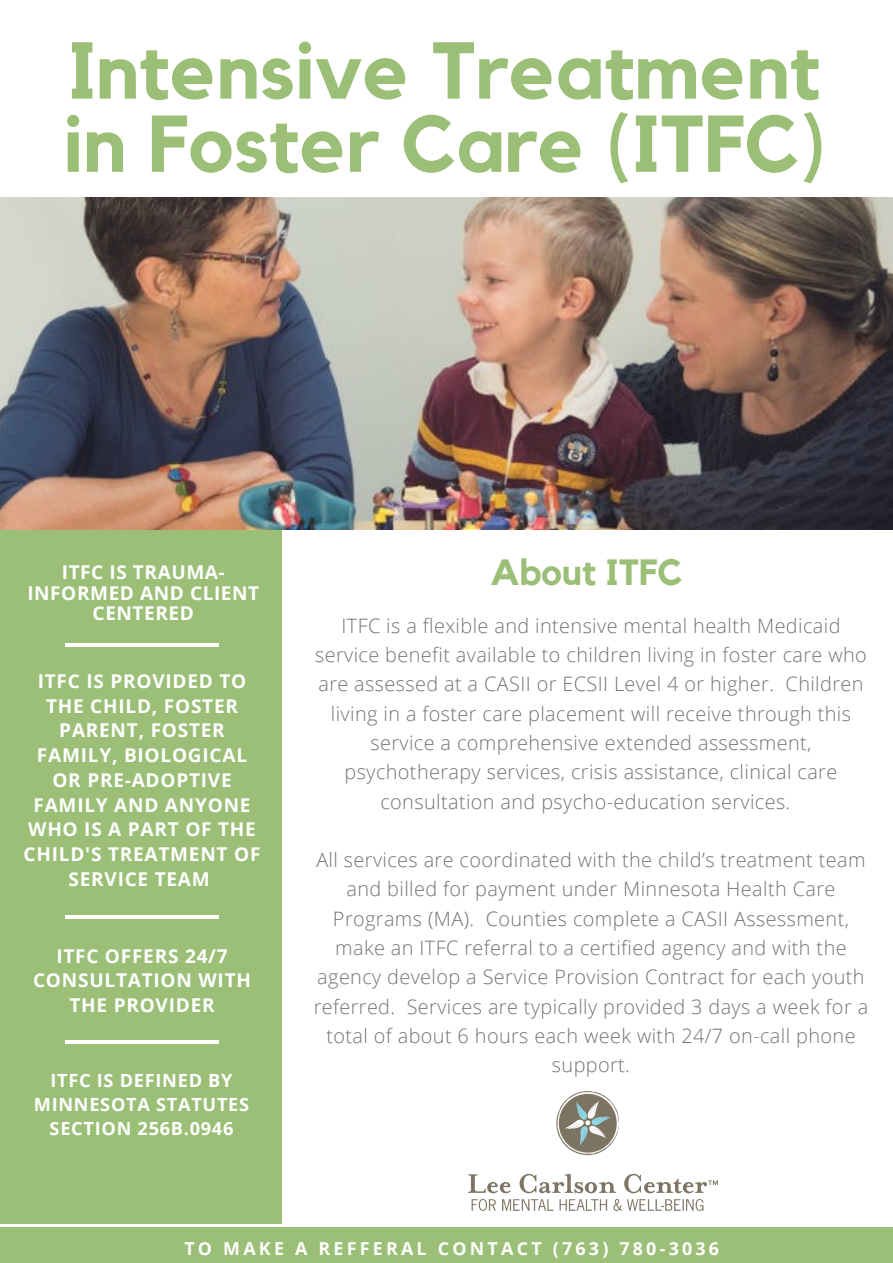
<style>
.page{position:relative;width:893px;height:1263px;background:#fff}
.page>*{position:absolute;margin:0;border:0;box-sizing:border-box;transform-origin:0 0}
.t1{font:700 79.5px/73.2px "Kollektif";color:#9bbf77}
.t2{font:700 36.45px "Kollektif";color:#9bbf77}
.t3{font:300 19.8px/29.2px "Open Sans";letter-spacing:.02em;color:#737373;text-align:center}
.t4{font:700 19.05px/24.8px "Open Sans";letter-spacing:.04em;color:#fff;text-align:center}
.t5{font:700 18.15px/23.7px "Open Sans";letter-spacing:.04em;color:#fff;text-align:center}
.t6{font:700 17.85px "Open Sans";letter-spacing:.18em;color:#fff}
</style>
<div class="page">
<div style="left:0;top:525px;width:281px;height:699px;background:#9bbf77"></div>
<div style="left:0;top:1227px;width:893px;height:36px;background:#9bbf77"></div>
<hr style="left:66px;top:643px;width:153px;height:3px;background:#fff">
<img style="left:0;top:197px;width:893px;height:332px">
<hr style="left:66px;top:915px;width:153px;height:4px;background:#fff">
<hr style="left:66px;top:1040px;width:153px;height:4px;background:#fff">
<img style="left:468px;top:1091px;width:249px;height:119px">
<h1 class="t1" style="left:63px;top:37px;width:763px">Intensive Treatment in Foster Care (ITFC)</h1>
<p class="t4" style="left:27px;top:562px;width:233px;line-height:20.2px">ITFC IS TRAUMA-<br>INFORMED AND CLIENT<br>CENTERED</p>
<p class="t4" style="left:24px;top:668px;width:238px">ITFC IS PROVIDED TO<br>THE CHILD, FOSTER<br>PARENT, FOSTER<br>FAMILY, BIOLOGICAL<br>OR PRE-ADOPTIVE<br>FAMILY AND ANYONE<br>WHO IS A PART OF THE<br>CHILD'S TREATMENT OF<br>SERVICE TEAM</p>
<p class="t4" style="left:33px;top:943px;width:219px">ITFC OFFERS 24/7<br>CONSULTATION WITH<br>THE PROVIDER</p>
<p class="t5" style="left:34px;top:1068px;width:217px">ITFC IS DEFINED BY<br>MINNESOTA STATUTES<br>SECTION 256B.0946</p>
<h2 class="t2" style="left:491px;top:555px;width:194px">About ITFC</h2>
<p class="t3" style="left:315px;top:611px;width:553px">ITFC is a flexible and intensive mental health Medicaid service benefit available to children living in foster care who are assessed at a CASII or ECSII Level 4 or higher. Children living in a foster care placement will receive through this service a comprehensive extended assessment, psychotherapy services, crisis assistance, clinical care consultation and psycho-education services.</p>
<p class="t3" style="left:314px;top:845px;width:556px">All services are coordinated with the child’s treatment team and billed for payment under Minnesota Health Care Programs (MA). Counties complete a CASII Assessment, make an ITFC referral to a certified agency and with the agency develop a Service Provision Contract for each youth referred. Services are typically provided 3 days a week for a total of about 6 hours each week with 24/7 on-call phone support.</p>
<p class="t6" style="left:184px;top:1235px;width:536px">TO MAKE A REFFERAL CONTACT (763) 780-3036</p>
</div>
